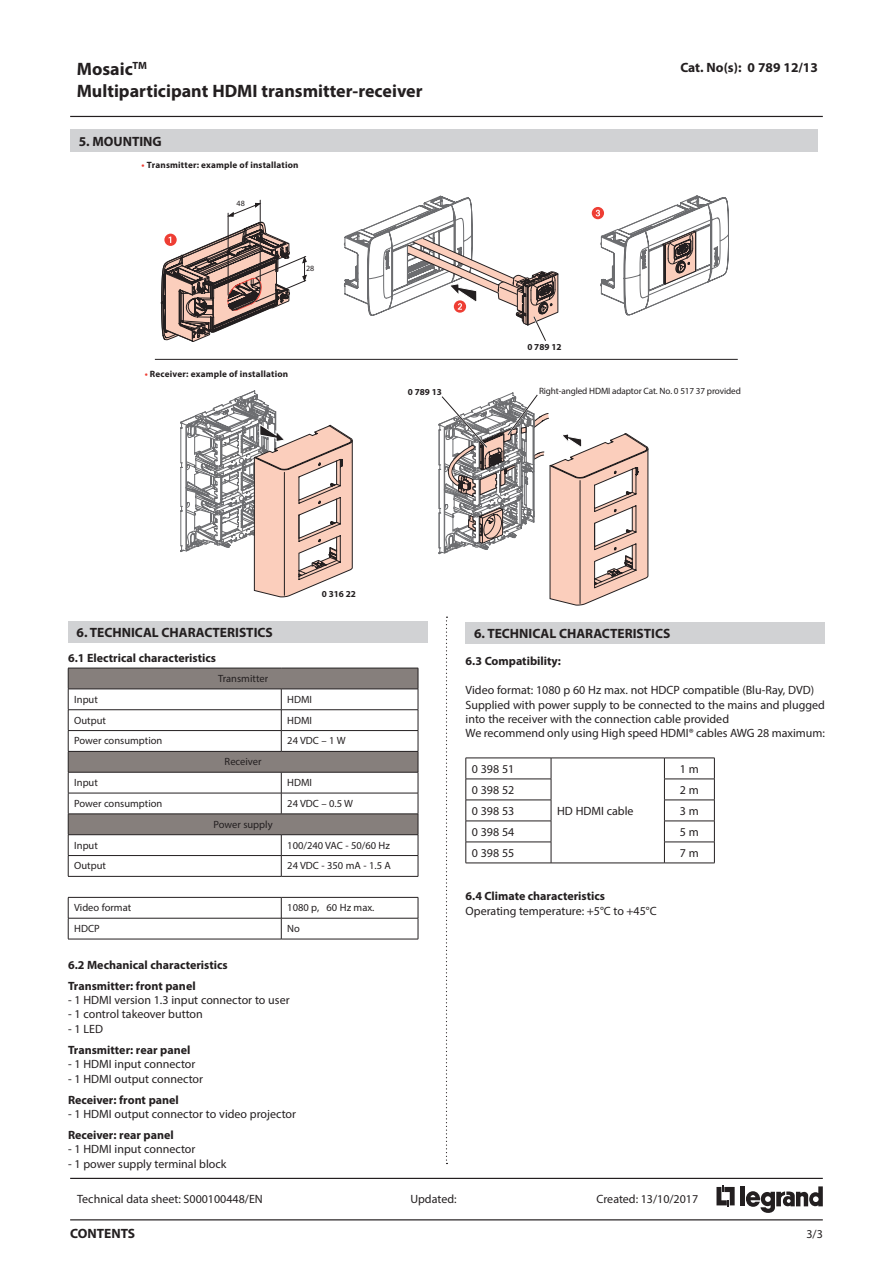
<style>
.page{position:relative;width:893px;height:1263px;background:#fff}
.page>*{position:absolute;margin:0;border:0;box-sizing:border-box;transform-origin:0 0}
.t1{font:700 18px "Myriad Pro";color:#231f20}
.t2{font:700 13.5px "Myriad Pro";color:#231f20}
.t3{font:12px/14.4px "Myriad Pro";color:#231f20}
.t4{font:700 12px/21px "Myriad Pro";color:#231f20}
.t5{font:10.5px "Myriad Pro";color:#231f20}
.t6{font:700 9.15px "Myriad Pro";letter-spacing:.02em;color:#231f20}
.t7{font:9.15px "Myriad Pro";letter-spacing:-.01em;color:#231f20}
.t8{font:7.95px "Myriad Pro";color:#231f20}
.s1{color:#ee3e34}
</style>
<div class="page">
<hr style="left:70px;top:1219px;width:753px;height:1px;background:#231f20">
<svg style="left:446px;top:617px;width:1px;height:547px"></svg>
<hr style="left:70px;top:1178px;width:753px;height:1px;background:#231f20">
<hr style="left:70px;top:116px;width:753px;height:1px;background:#231f20">
<svg style="left:716px;top:1185px;width:19px;height:22px"></svg>
<hr style="left:741px;top:1186px;width:4px;height:20px;background:#231f20">
<svg style="left:746px;top:1186px;width:77px;height:27px"></svg>
<div style="left:68px;top:621px;width:359px;height:21px;background:#d1d2d4"></div>
<svg style="left:69px;top:669px;width:349px;height:165px"></svg>
<hr style="left:68px;top:709px;width:213px;height:1px;background:#231f20">
<hr style="left:281px;top:709px;width:137px;height:1px;background:#231f20">
<hr style="left:68px;top:730px;width:213px;height:1px;background:#231f20">
<hr style="left:281px;top:730px;width:137px;height:1px;background:#231f20">
<svg style="left:281px;top:690px;width:1px;height:61px"></svg>
<hr style="left:68px;top:751px;width:213px;height:1px;background:#231f20">
<hr style="left:281px;top:751px;width:137px;height:1px;background:#231f20">
<hr style="left:68px;top:772px;width:213px;height:1px;background:#231f20">
<hr style="left:281px;top:772px;width:137px;height:1px;background:#231f20">
<hr style="left:68px;top:793px;width:213px;height:1px;background:#231f20">
<hr style="left:281px;top:793px;width:137px;height:1px;background:#231f20">
<svg style="left:281px;top:772px;width:1px;height:42px"></svg>
<hr style="left:68px;top:814px;width:213px;height:1px;background:#231f20">
<hr style="left:281px;top:814px;width:137px;height:1px;background:#231f20">
<hr style="left:68px;top:834px;width:213px;height:1px;background:#231f20">
<hr style="left:281px;top:834px;width:137px;height:1px;background:#231f20">
<svg style="left:281px;top:835px;width:1px;height:41px"></svg>
<hr style="left:68px;top:918px;width:213px;height:1px;background:#231f20">
<svg style="left:68px;top:898px;width:1px;height:41px"></svg>
<hr style="left:281px;top:918px;width:137px;height:1px;background:#231f20">
<svg style="left:281px;top:898px;width:1px;height:41px"></svg>
<svg style="left:68px;top:669px;width:1px;height:207px"></svg>
<hr style="left:68px;top:689px;width:213px;height:1px;background:#231f20">
<hr style="left:281px;top:689px;width:137px;height:1px;background:#231f20">
<hr style="left:68px;top:855px;width:213px;height:1px;background:#231f20">
<hr style="left:281px;top:855px;width:137px;height:1px;background:#231f20">
<hr style="left:68px;top:668px;width:213px;height:1px;background:#231f20">
<hr style="left:281px;top:668px;width:137px;height:1px;background:#231f20">
<svg style="left:418px;top:668px;width:1px;height:208px"></svg>
<hr style="left:68px;top:876px;width:213px;height:1px;background:#231f20">
<hr style="left:281px;top:876px;width:137px;height:1px;background:#231f20">
<hr style="left:68px;top:897px;width:213px;height:1px;background:#231f20">
<hr style="left:281px;top:897px;width:137px;height:1px;background:#231f20">
<svg style="left:418px;top:897px;width:1px;height:42px"></svg>
<hr style="left:68px;top:939px;width:213px;height:1px;background:#231f20">
<hr style="left:281px;top:939px;width:137px;height:1px;background:#231f20">
<div style="left:70px;top:130px;width:748px;height:22px;background:#d1d2d4"></div>
<hr style="left:155px;top:359px;width:583px;height:1px;background:#231f20">
<svg style="left:161px;top:195px;width:568px;height:410px"></svg>
<div style="left:466px;top:622px;width:359px;height:21px;background:#d1d2d4"></div>
<hr style="left:551px;top:863px;width:113px;height:1px;background:#231f20">
<hr style="left:466px;top:758px;width:85px;height:1px;background:#231f20">
<hr style="left:551px;top:758px;width:113px;height:1px;background:#231f20">
<hr style="left:664px;top:758px;width:51px;height:1px;background:#231f20">
<hr style="left:466px;top:779px;width:85px;height:1px;background:#231f20">
<hr style="left:664px;top:779px;width:51px;height:1px;background:#231f20">
<hr style="left:466px;top:800px;width:85px;height:1px;background:#231f20">
<hr style="left:664px;top:800px;width:51px;height:1px;background:#231f20">
<hr style="left:466px;top:821px;width:85px;height:1px;background:#231f20">
<hr style="left:664px;top:821px;width:51px;height:1px;background:#231f20">
<hr style="left:466px;top:842px;width:85px;height:1px;background:#231f20">
<svg style="left:466px;top:758px;width:1px;height:105px"></svg>
<svg style="left:551px;top:758px;width:1px;height:105px"></svg>
<hr style="left:664px;top:842px;width:51px;height:1px;background:#231f20">
<svg style="left:664px;top:758px;width:1px;height:105px"></svg>
<svg style="left:714px;top:758px;width:1px;height:105px"></svg>
<hr style="left:466px;top:863px;width:85px;height:1px;background:#231f20">
<hr style="left:664px;top:863px;width:51px;height:1px;background:#231f20">
<h1 class="t1" style="left:77px;top:57px;width:72px">Mosaic<sup>TM</sup></h1>
<p class="t2" style="left:680px;top:58px;width:139px">Cat. No(s): 0 789 12/13</p>
<h1 class="t1" style="left:77px;top:79px;width:347px">Multiparticipant HDMI transmitter-receiver</h1>
<p class="t2" style="left:79px;top:132px;width:85px">5. MOUNTING</p>
<p class="t6" style="left:142px;top:159px;width:159px"><span class="s1">•</span> Transmitter: example of installation</p>
<p class="t8" style="left:237px;top:199px;width:10px">48</p>
<p class="t8" style="left:306px;top:263px;width:10px">28</p>
<p class="t6" style="left:145px;top:368px;width:145px"><span class="s1">•</span> Receiver: example of installation</p>
<p class="t6" style="left:527px;top:341px;width:36px">0 789 12</p>
<p class="t6" style="left:408px;top:386px;width:36px">0 789 13</p>
<p class="t7" style="left:539px;top:386px;width:203px">Right-angled HDMI adaptor Cat. No. 0 517 37 provided</p>
<p class="t6" style="left:322px;top:588px;width:36px">0 316 22</p>
<p class="t2" style="left:77px;top:623px;width:198px">6. TECHNICAL CHARACTERISTICS</p>
<p class="t4" style="left:68px;top:647px;width:150px">6.1 Electrical characteristics</p>
<p class="t5" style="left:218px;top:672px;width:51px">Transmitter</p>
<p class="t5" style="left:74px;top:693px;width:25px">Input</p>
<p class="t5" style="left:287px;top:693px;width:26px">HDMI</p>
<p class="t5" style="left:74px;top:714px;width:33px">Output</p>
<p class="t5" style="left:287px;top:714px;width:26px">HDMI</p>
<p class="t5" style="left:74px;top:734px;width:90px">Power consumption</p>
<p class="t5" style="left:287px;top:734px;width:60px">24 VDC – 1 W</p>
<p class="t5" style="left:225px;top:755px;width:38px">Receiver</p>
<p class="t5" style="left:74px;top:776px;width:25px">Input</p>
<p class="t5" style="left:287px;top:776px;width:26px">HDMI</p>
<p class="t5" style="left:74px;top:797px;width:90px">Power consumption</p>
<p class="t5" style="left:287px;top:797px;width:67px">24 VDC – 0.5 W</p>
<p class="t5" style="left:214px;top:818px;width:61px">Power supply</p>
<p class="t5" style="left:74px;top:839px;width:25px">Input</p>
<p class="t5" style="left:287px;top:839px;width:104px">100/240 VAC - 50/60 Hz</p>
<p class="t5" style="left:74px;top:859px;width:33px">Output</p>
<p class="t5" style="left:287px;top:859px;width:105px">24 VDC - 350 mA - 1.5 A</p>
<p class="t5" style="left:74px;top:901px;width:58px">Video format</p>
<p class="t5" style="left:287px;top:901px;width:89px">1080 p, 60 Hz max.</p>
<p class="t5" style="left:74px;top:922px;width:27px">HDCP</p>
<p class="t5" style="left:287px;top:922px;width:14px">No</p>
<p class="t4" style="left:68px;top:954px;width:161px">6.2 Mechanical characteristics<br>Transmitter: front panel</p>
<p class="t3" style="left:68px;top:992px;width:223px">- 1 HDMI version 1.3 input connector to user</p>
<p class="t3" style="left:68px;top:1007px;width:136px">- 1 control takeover button</p>
<p class="t3" style="left:68px;top:1021px;width:36px">- 1 LED</p>
<p class="t4" style="left:68px;top:1039px;width:124px">Transmitter: rear panel</p>
<p class="t3" style="left:68px;top:1057px;width:129px">- 1 HDMI input connector</p>
<p class="t3" style="left:68px;top:1071px;width:137px">- 1 HDMI output connector</p>
<p class="t4" style="left:68px;top:1089px;width:112px">Receiver: front panel</p>
<p class="t3" style="left:68px;top:1106px;width:230px">- 1 HDMI output connector to video projector</p>
<p class="t4" style="left:68px;top:1124px;width:107px">Receiver: rear panel</p>
<p class="t3" style="left:68px;top:1142px;width:129px">- 1 HDMI input connector</p>
<p class="t3" style="left:68px;top:1156px;width:160px">- 1 power supply terminal block</p>
<p class="t2" style="left:474px;top:624px;width:198px">6. TECHNICAL CHARACTERISTICS</p>
<p class="t4" style="left:466px;top:650px;width:97px">6.3 Compatibility:</p>
<p class="t3" style="left:466px;top:683px;width:361px">Video format: 1080 p 60 Hz max. not HDCP compatible (Blu-Ray, DVD)<br>Supplied with power supply to be connected to the mains and plugged into the receiver with the connection cable provided<br>We recommend only using High speed HDMI® cables AWG 28 maximum:</p>
<p class="t3" style="left:472px;top:761px;width:44px">0 398 51</p>
<p class="t3" style="left:557px;top:803px;width:78px">HD HDMI cable</p>
<p class="t3" style="left:680px;top:761px;width:20px">1 m</p>
<p class="t3" style="left:472px;top:782px;width:44px">0 398 52</p>
<p class="t3" style="left:680px;top:782px;width:20px">2 m</p>
<p class="t3" style="left:472px;top:803px;width:44px">0 398 53</p>
<p class="t3" style="left:680px;top:803px;width:20px">3 m</p>
<p class="t3" style="left:472px;top:824px;width:44px">0 398 54</p>
<p class="t3" style="left:680px;top:824px;width:20px">5 m</p>
<p class="t3" style="left:472px;top:845px;width:44px">0 398 55</p>
<p class="t3" style="left:680px;top:845px;width:20px">7 m</p>
<p class="t4" style="left:466px;top:885px;width:141px">6.4 Climate characteristics</p>
<p class="t3" style="left:466px;top:903px;width:193px">Operating temperature: +5°C to +45°C</p>
<p class="t3" style="left:77px;top:1192px;width:187px">Technical data sheet: S000100448/EN</p>
<p class="t3" style="left:410px;top:1192px;width:48px">Updated:</p>
<p class="t3" style="left:597px;top:1192px;width:103px">Created: 13/10/2017</p>
<p class="t2" style="left:70px;top:1224px;width:67px">CONTENTS</p>
<p class="t3" style="left:806px;top:1226px;width:18px">3/3</p>
</div>
